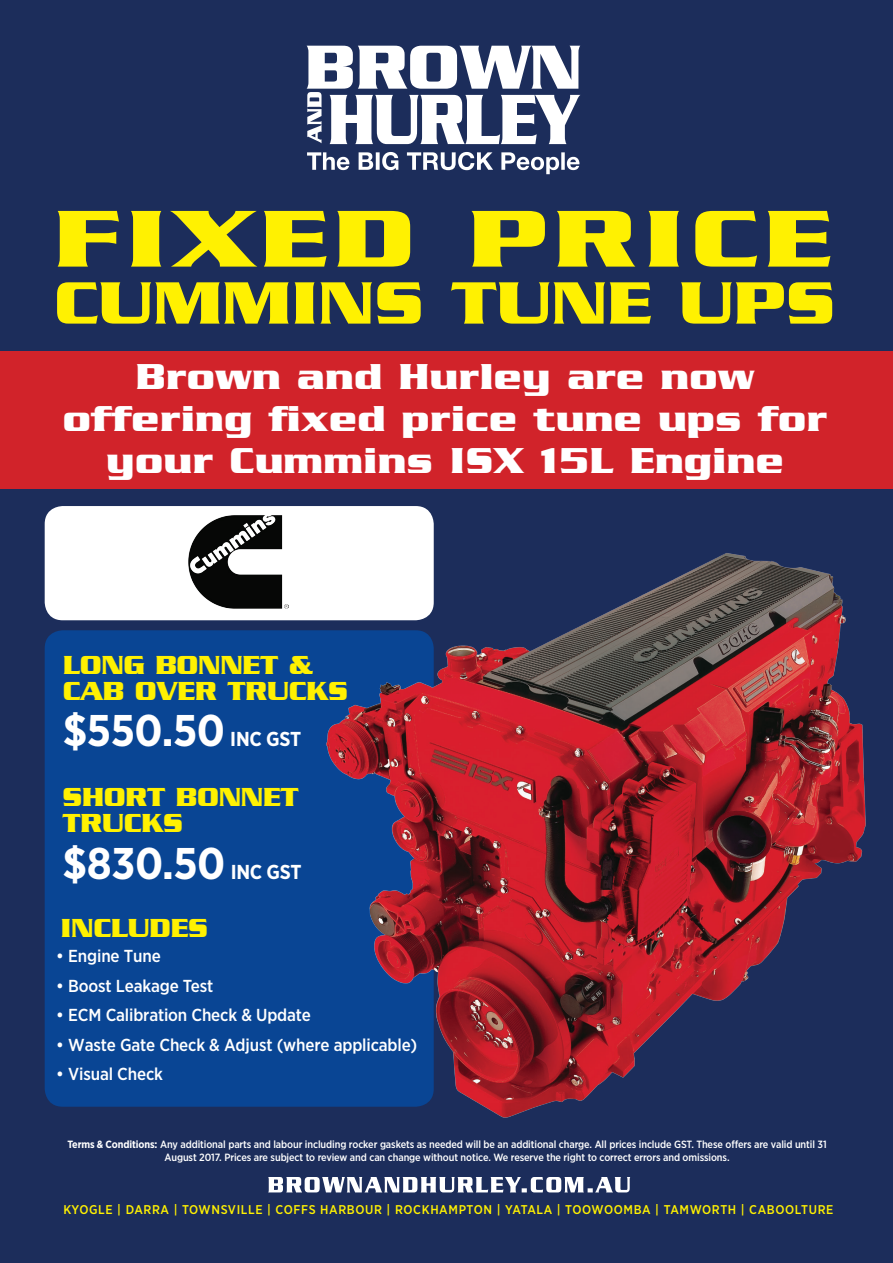
<style>
.page{position:relative;width:893px;height:1263px;background:#1c2d5b}
.page>*{position:absolute;margin:0;border:0;box-sizing:border-box;transform-origin:0 0}
.t1{font:700 87px "Serpentine";letter-spacing:.055em;color:#fff101;scale:1.23 1}
.t2{font:700 64.5px "Serpentine";color:#fff101;scale:1.09 1}
.t3{font:700 44.4px "Gotham Narrow";letter-spacing:-.01em;color:#fff}
.t4{font:700 39px/42px "Serpentine";letter-spacing:.02em;color:#fff;text-align:center}
.t5{font:700 28.2px/26.2px "Serpentine";letter-spacing:-.01em;color:#fff101}
.t6{font:500 17.4px "Gotham Narrow";letter-spacing:-.01em;color:#fff}
.t7{font:500 12.75px "Gotham Narrow";letter-spacing:.05em;color:#fff101}
.t8{font:500 10.5px/12.6px "Gotham Narrow";letter-spacing:-.01em;color:#fff;text-align:center}
.s1{font-size:20.1px}
.s2{font-weight:700}
</style>
<div class="page">
<div style="left:45px;top:630px;width:389px;height:477px;background:#094594;border-radius:18px"></div>
<svg style="left:268px;top:1177px;width:362px;height:15px"></svg>
<div style="left:0;top:352px;width:893px;height:137px;background:#d1232a"></div>
<svg style="left:307px;top:46px;width:273px;height:98px"></svg>
<svg style="left:307px;top:152px;width:272px;height:22px"></svg>
<img style="left:325px;top:553px;width:541px;height:565px">
<div style="left:45px;top:506px;width:389px;height:114px;background:#fff;border-radius:18px"></div>
<img style="left:189px;top:515px;width:99px;height:94px">
<h1 class="t1" style="left:54px;top:188px;width:634px">FIXED PRICE</h1>
<h2 class="t2" style="left:54px;top:266px;width:718px">CUMMINS TUNE UPS</h2>
<h3 class="t4" style="left:63px;top:355px;width:765px">Brown and Hurley are now offering fixed price tune ups for your Cummins ISX 15L Engine</h3>
<h3 class="t5" style="left:63px;top:651px;width:287px">LONG BONNET &amp;<br>CAB OVER TRUCKS</h3>
<h3 class="t3" style="left:63px;top:702px;width:240px">$550.50 <span class="s1">INC GST</span></h3>
<h3 class="t5" style="left:63px;top:783px;width:238px">SHORT BONNET<br>TRUCKS</h3>
<h3 class="t3" style="left:63px;top:834px;width:240px">$830.50 <span class="s1">INC GST</span></h3>
<h3 class="t5" style="left:61px;top:914px;width:149px">INCLUDES</h3>
<h3 class="t6" style="left:56px;top:945px;width:106px">• Engine Tune</h3>
<h3 class="t6" style="left:56px;top:975px;width:159px">• Boost Leakage Test</h3>
<h3 class="t6" style="left:56px;top:1004px;width:256px">• ECM Calibration Check &amp; Update</h3>
<h3 class="t6" style="left:56px;top:1034px;width:363px">• Waste Gate Check &amp; Adjust (where applicable)</h3>
<h3 class="t6" style="left:56px;top:1063px;width:108px">• Visual Check</h3>
<p class="t8" style="left:67px;top:1138px;width:761px"><span class="s2">Terms &amp; Conditions:</span> Any additional parts and labour including rocker gaskets as needed will be an additional charge. All prices include GST. These offers are valid until 31<br>August 2017. Prices are subject to review and can change without notice. We reserve the right to correct errors and omissions.</p>
<p class="t7" style="left:63px;top:1201px;width:771px">KYOGLE | DARRA | TOWNSVILLE | COFFS HARBOUR | ROCKHAMPTON | YATALA | TOOWOOMBA | TAMWORTH | CABOOLTURE</p>
</div>
